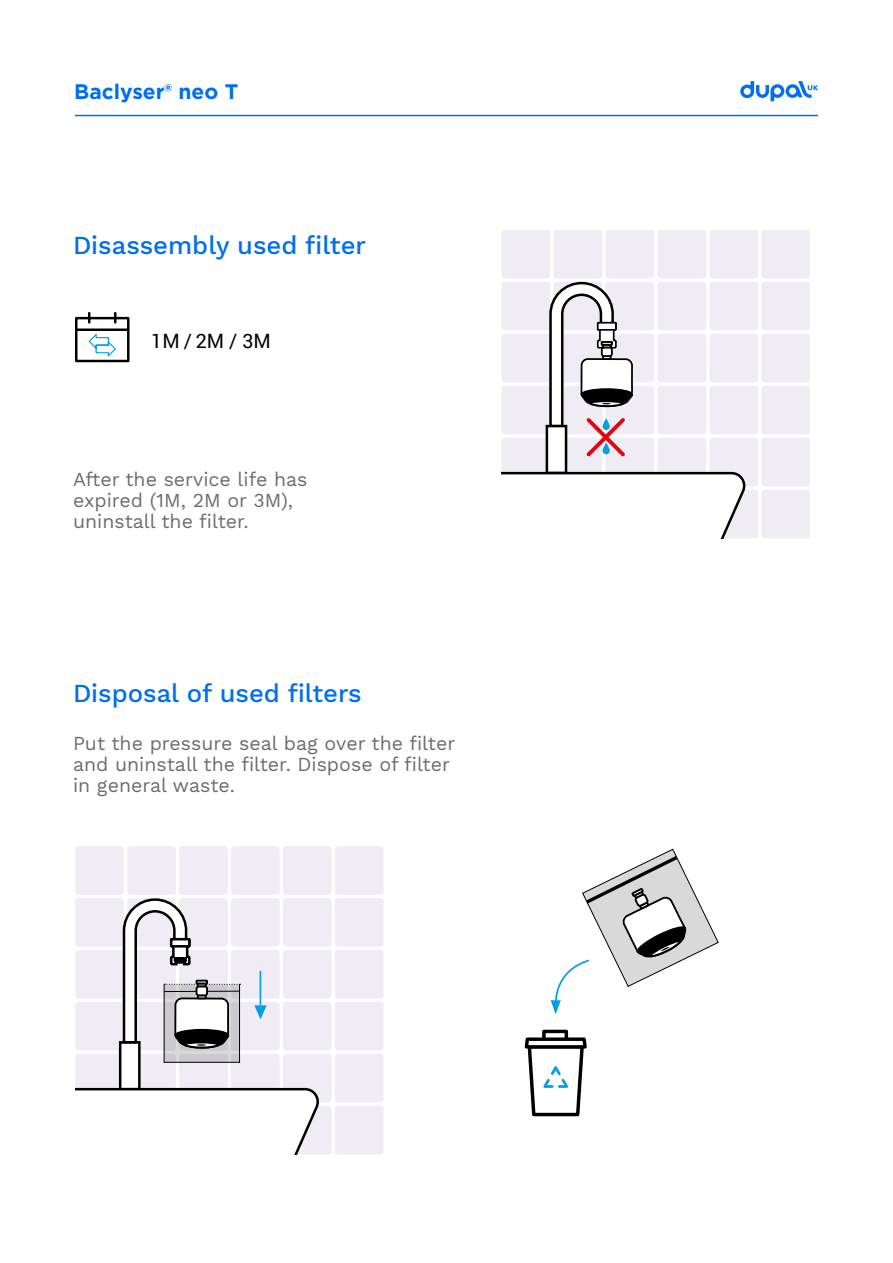
<style>
.page{position:relative;width:893px;height:1263px;background:#fff}
.page>*{position:absolute;margin:0;border:0;box-sizing:border-box;transform-origin:0 0}
.t1{font:500 25.5px "Work Sans";color:#006ef0}
.t2{font:700 21px "Gotham";color:#006ef0}
.t3{font:19.8px "Roboto";color:#000}
.t4{font:19.5px/21px "Work Sans";color:#696c6e}
</style>
<div class="page">
<hr style="left:75px;top:115px;width:743px;height:1px;background:#006ef0">
<svg style="left:740px;top:81px;width:78px;height:20px"></svg>
<div style="left:501px;top:230px;width:49px;height:49px;background:#efedf3;border-radius:3px"></div>
<div style="left:501px;top:282px;width:49px;height:48px;background:#efedf3;border-radius:3px"></div>
<div style="left:501px;top:334px;width:49px;height:48px;background:#efedf3;border-radius:3px"></div>
<div style="left:501px;top:386px;width:49px;height:48px;background:#efedf3;border-radius:3px"></div>
<div style="left:501px;top:438px;width:49px;height:48px;background:#efedf3;border-radius:3px"></div>
<div style="left:553px;top:438px;width:49px;height:48px;background:#efedf3;border-radius:3px"></div>
<div style="left:605px;top:230px;width:49px;height:49px;background:#efedf3;border-radius:3px"></div>
<div style="left:605px;top:282px;width:49px;height:48px;background:#efedf3;border-radius:3px"></div>
<div style="left:605px;top:334px;width:49px;height:48px;background:#efedf3;border-radius:3px"></div>
<div style="left:605px;top:386px;width:49px;height:48px;background:#efedf3;border-radius:3px"></div>
<div style="left:605px;top:438px;width:49px;height:48px;background:#efedf3;border-radius:3px"></div>
<div style="left:657px;top:230px;width:49px;height:49px;background:#efedf3;border-radius:3px"></div>
<div style="left:657px;top:282px;width:49px;height:48px;background:#efedf3;border-radius:3px"></div>
<div style="left:657px;top:334px;width:49px;height:48px;background:#efedf3;border-radius:3px"></div>
<div style="left:657px;top:386px;width:49px;height:48px;background:#efedf3;border-radius:3px"></div>
<div style="left:657px;top:438px;width:49px;height:48px;background:#efedf3;border-radius:3px"></div>
<div style="left:709px;top:230px;width:49px;height:49px;background:#efedf3;border-radius:3px"></div>
<div style="left:709px;top:282px;width:49px;height:48px;background:#efedf3;border-radius:3px"></div>
<div style="left:709px;top:334px;width:49px;height:48px;background:#efedf3;border-radius:3px"></div>
<div style="left:709px;top:386px;width:49px;height:48px;background:#efedf3;border-radius:3px"></div>
<div style="left:709px;top:438px;width:49px;height:48px;background:#efedf3;border-radius:3px"></div>
<div style="left:709px;top:490px;width:49px;height:48px;background:#efedf3;border-radius:3px"></div>
<div style="left:761px;top:230px;width:49px;height:49px;background:#efedf3;border-radius:3px"></div>
<div style="left:761px;top:282px;width:49px;height:48px;background:#efedf3;border-radius:3px"></div>
<div style="left:761px;top:334px;width:49px;height:48px;background:#efedf3;border-radius:3px"></div>
<div style="left:761px;top:386px;width:49px;height:48px;background:#efedf3;border-radius:3px"></div>
<div style="left:761px;top:438px;width:49px;height:48px;background:#efedf3;border-radius:3px"></div>
<div style="left:761px;top:490px;width:49px;height:48px;background:#efedf3;border-radius:3px"></div>
<div style="left:547px;top:426px;width:19px;height:47px;background:#fff"></div>
<div style="left:546px;top:425px;width:21px;height:49px;border:3px solid #000"></div>
<svg style="left:501px;top:472px;width:245px;height:66px"></svg>
<svg style="left:548px;top:230px;width:85px;height:230px"></svg>
<div style="left:75px;top:846px;width:49px;height:49px;background:#efedf3;border-radius:3px"></div>
<div style="left:75px;top:898px;width:49px;height:49px;background:#efedf3;border-radius:3px"></div>
<div style="left:127px;top:846px;width:49px;height:49px;background:#efedf3;border-radius:3px"></div>
<div style="left:179px;top:846px;width:49px;height:49px;background:#efedf3;border-radius:3px"></div>
<div style="left:231px;top:846px;width:49px;height:49px;background:#efedf3;border-radius:3px"></div>
<div style="left:231px;top:898px;width:49px;height:49px;background:#efedf3;border-radius:3px"></div>
<div style="left:283px;top:846px;width:49px;height:49px;background:#efedf3;border-radius:3px"></div>
<div style="left:283px;top:898px;width:49px;height:49px;background:#efedf3;border-radius:3px"></div>
<div style="left:335px;top:846px;width:49px;height:49px;background:#efedf3;border-radius:3px"></div>
<div style="left:335px;top:898px;width:49px;height:49px;background:#efedf3;border-radius:3px"></div>
<div style="left:75px;top:950px;width:49px;height:49px;background:#efedf3;border-radius:3px"></div>
<div style="left:75px;top:1002px;width:49px;height:48px;background:#efedf3;border-radius:3px"></div>
<div style="left:75px;top:1054px;width:49px;height:48px;background:#efedf3;border-radius:3px"></div>
<div style="left:127px;top:1054px;width:49px;height:48px;background:#efedf3;border-radius:3px"></div>
<div style="left:179px;top:1054px;width:49px;height:48px;background:#efedf3;border-radius:3px"></div>
<div style="left:231px;top:950px;width:49px;height:49px;background:#efedf3;border-radius:3px"></div>
<div style="left:231px;top:1002px;width:49px;height:48px;background:#efedf3;border-radius:3px"></div>
<div style="left:231px;top:1054px;width:49px;height:48px;background:#efedf3;border-radius:3px"></div>
<div style="left:283px;top:950px;width:49px;height:49px;background:#efedf3;border-radius:3px"></div>
<div style="left:283px;top:1002px;width:49px;height:48px;background:#efedf3;border-radius:3px"></div>
<div style="left:283px;top:1054px;width:49px;height:48px;background:#efedf3;border-radius:3px"></div>
<div style="left:335px;top:950px;width:49px;height:49px;background:#efedf3;border-radius:3px"></div>
<div style="left:335px;top:1002px;width:49px;height:48px;background:#efedf3;border-radius:3px"></div>
<div style="left:335px;top:1054px;width:49px;height:48px;background:#efedf3;border-radius:3px"></div>
<div style="left:335px;top:1106px;width:49px;height:48px;background:#efedf3;border-radius:3px"></div>
<div style="left:283px;top:1106px;width:49px;height:48px;background:#efedf3;border-radius:3px"></div>
<div style="left:120px;top:1042px;width:19px;height:47px;background:#fff"></div>
<div style="left:119px;top:1041px;width:22px;height:49px;border:3px solid #000"></div>
<svg style="left:75px;top:1088px;width:245px;height:66px"></svg>
<hr style="left:260px;top:971px;width:1px;height:34px;background:#039fe2">
<svg style="left:254px;top:1005px;width:13px;height:14px"></svg>
<div style="left:164px;top:984px;width:76px;height:78px;background:linear-gradient(to right,#cfced1,#d0cfd2)"></div>
<div style="left:164px;top:984px;width:76px;height:79px;border:1px solid #000"></div>
<svg style="left:121px;top:898px;width:119px;height:152px"></svg>
<div style="left:196px;top:980px;width:12px;height:4px;border:2px solid #000"></div>
<div style="left:75px;top:317px;width:54px;height:45px;border:2px solid #000"></div>
<hr style="left:76px;top:328px;width:52px;height:3px;background:#000">
<svg style="left:88px;top:313px;width:2px;height:9px"></svg>
<svg style="left:114px;top:313px;width:2px;height:9px"></svg>
<svg style="left:88px;top:334px;width:28px;height:23px"></svg>
<svg style="left:551px;top:848px;width:168px;height:166px"></svg>
<svg style="left:525px;top:1035px;width:62px;height:81px"></svg>
<div style="left:542px;top:1030px;width:26px;height:11px;border:3px solid #000"></div>
<p class="t2" style="left:74px;top:78px;width:166px">Baclyser® neo T</p>
<h1 class="t1" style="left:73px;top:230px;width:295px">Disassembly used filter</h1>
<p class="t3" style="left:151px;top:327px;width:121px">1M / 2M / 3M</p>
<p class="t4" style="left:73px;top:470px;width:236px">After the service life has expired (1M, 2M or 3M), uninstall the filter.</p>
<h1 class="t1" style="left:73px;top:678px;width:290px">Disposal of used filters</h1>
<p class="t4" style="left:73px;top:734px;width:384px">Put the pressure seal bag over the filter and uninstall the filter. Dispose of filter in general waste.</p>
</div>
